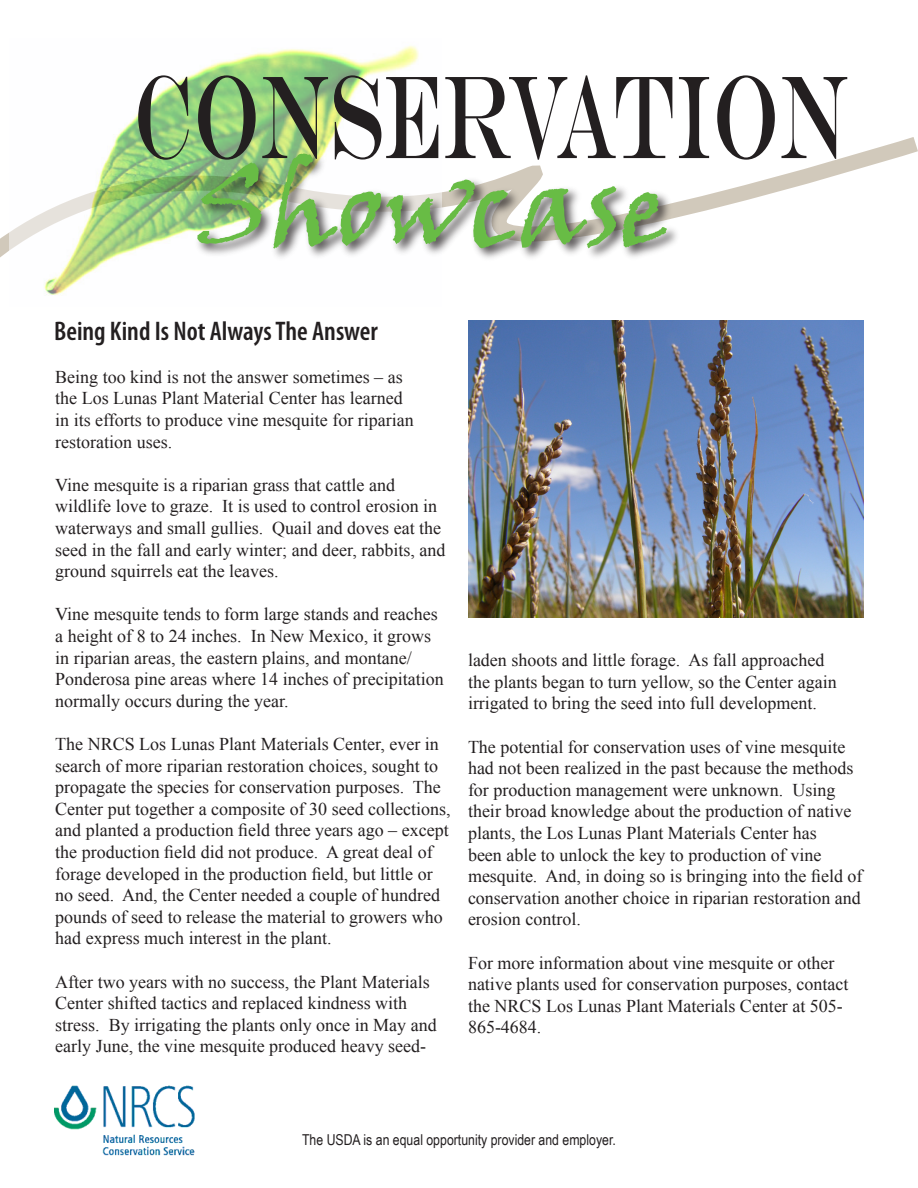
<style>
.page{position:relative;width:918px;height:1188px;background:#fff}
.page>*{position:absolute;margin:0;border:0;box-sizing:border-box;transform-origin:0 0}
.t1{font:118.8px "Engravers";color:#231f20;scale:.59 1}
.t2{font:108px "Viner Hand ITC";color:#68bc45}
.t3{font:600 condensed 27px "Myriad Pro";color:#231f20}
.t4{font:18px/21.6px "Times New Roman";color:#231f20}
.t5{font:15px "Arial Narrow";color:#231f20}
</style>
<div class="page">
<svg style="left:0;top:137px;width:918px;height:121px"></svg>
<img style="left:10px;top:45px;width:432px;height:251px">
<div style="left:194px;top:149px;width:487px;height:114px;background:#231f20;opacity:.75"></div>
<img style="left:54px;top:1085px;width:141px;height:71px">
<img style="left:468px;top:320px;width:396px;height:297px">
<p class="t1" style="left:133px;top:47px;width:1214px">CONSERVATION</p>
<p class="t2" style="left:196px;top:140px;width:474px">Showcase</p>
<p class="t3" style="left:54px;top:315px;width:325px">Being Kind Is Not Always The Answer</p>
<p class="t4" style="left:55px;top:366px;width:360px">Being too kind is not the answer sometimes – as the Los Lunas Plant Material Center has learned in its efforts to produce vine mesquite for riparian restoration uses.</p>
<p class="t4" style="left:55px;top:474px;width:392px">Vine mesquite is a riparian grass that cattle and wildlife love to graze. It is used to control erosion in waterways and small gullies. Quail and doves eat the seed in the fall and early winter; and deer, rabbits, and ground squirrels eat the leaves.</p>
<p class="t4" style="left:55px;top:603px;width:390px">Vine mesquite tends to form large stands and reaches a height of 8 to 24 inches. In New Mexico, it grows in riparian areas, the eastern plains, and montane/ Ponderosa pine areas where 14 inches of precipitation normally occurs during the year.</p>
<p class="t4" style="left:55px;top:733px;width:397px">The NRCS Los Lunas Plant Materials Center, ever in search of more riparian restoration choices, sought to propagate the species for conservation purposes. The Center put together a composite of 30 seed collections, and planted a production field three years ago – except the production field did not produce. A great deal of forage developed in the production field, but little or no seed. And, the Center needed a couple of hundred pounds of seed to release the material to growers who had express much interest in the plant.</p>
<p class="t4" style="left:55px;top:970px;width:383px">After two years with no success, the Plant Materials Center shifted tactics and replaced kindness with stress. By irrigating the plants only once in May and early June, the vine mesquite produced heavy seed-</p>
<p class="t4" style="left:468px;top:649px;width:370px">laden shoots and little forage. As fall approached the plants began to turn yellow, so the Center again irrigated to bring the seed into full development.</p>
<p class="t4" style="left:468px;top:736px;width:396px">The potential for conservation uses of vine mesquite had not been realized in the past because the methods for production management were unknown. Using their broad knowledge about the production of native plants, the Los Lunas Plant Materials Center has<br>been able to unlock the key to production of vine mesquite. And, in doing so is bringing into the field of conservation another choice in riparian restoration and erosion control.</p>
<p class="t4" style="left:468px;top:952px;width:382px">For more information about vine mesquite or other native plants used for conservation purposes, contact the NRCS Los Lunas Plant Materials Center at 505- 865-4684.</p>
<p class="t5" style="left:302px;top:1129px;width:315px">The USDA is an equal opportunity provider and employer.</p>
</div>
